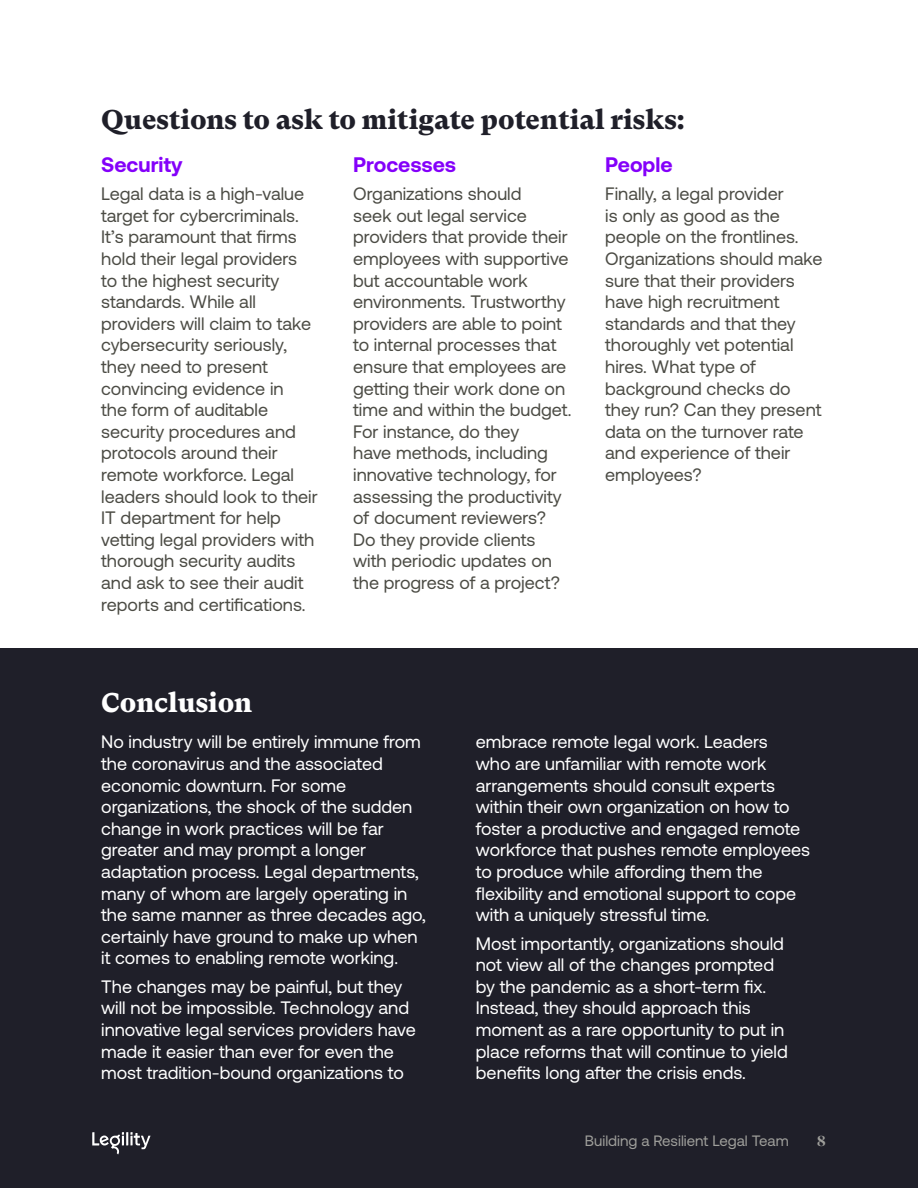
<style>
.page{position:relative;width:918px;height:1188px;background:#fff}
.page>*{position:absolute;margin:0;border:0;box-sizing:border-box;transform-origin:0 0}
.t1{font:900 27px "GT Super Text";color:#1f1f29}
.t2{font:900 27px "GT Super Text";letter-spacing:-.005em;color:#fff}
.t3{font:700 21px "Aeonik";color:#8400fa}
.t4{font:18px/21.6px "Aeonik";color:#4c4c45}
.t5{font:18px/21.6px "Aeonik";color:#fff}
.t6{font:15px "Aeonik";color:#9f9f9b}
.t7{font:700 15px "GT Super Display";color:#9f9f9b}
</style>
<div class="page">
<div style="left:0;top:648px;width:918px;height:540px;background:#1f1f29"></div>
<svg style="left:92px;top:1132px;width:59px;height:22px"></svg>
<h1 class="t1" style="left:101px;top:104px;width:585px">Questions to ask to mitigate potential risks:</h1>
<p class="t3" style="left:101px;top:152px;width:83px">Security</p>
<p class="t4" style="left:101px;top:183px;width:218px">Legal data is a high-value target for cybercriminals.<br>It’s paramount that firms hold their legal providers to the highest security standards. While all providers will claim to take cybersecurity seriously, they need to present convincing evidence in<br>the form of auditable security procedures and protocols around their remote workforce. Legal leaders should look to their<br>IT department for help vetting legal providers with thorough security audits and ask to see their audit reports and certifications.</p>
<p class="t3" style="left:353px;top:152px;width:105px">Processes</p>
<p class="t4" style="left:353px;top:183px;width:220px">Organizations should<br>seek out legal service providers that provide their employees with supportive but accountable work environments. Trustworthy providers are able to point to internal processes that ensure that employees are getting their work done on time and within the budget.<br>For instance, do they<br>have methods, including innovative technology, for assessing the productivity of document reviewers?<br>Do they provide clients with periodic updates on the progress of a project?</p>
<p class="t3" style="left:605px;top:152px;width:69px">People</p>
<p class="t4" style="left:605px;top:183px;width:219px">Finally, a legal provider<br>is only as good as the people on the frontlines.<br>Organizations should make sure that their providers have high recruitment standards and that they thoroughly vet potential hires. What type of background checks do they run? Can they present data on the turnover rate and experience of their employees?</p>
<h1 class="t2" style="left:101px;top:687px;width:153px">Conclusion</h1>
<p class="t5" style="left:101px;top:731px;width:326px">No industry will be entirely immune from the coronavirus and the associated economic downturn. For some organizations, the shock of the sudden change in work practices will be far greater and may prompt a longer adaptation process. Legal departments, many of whom are largely operating in the same manner as three decades ago, certainly have ground to make up when it comes to enabling remote working.</p>
<p class="t5" style="left:101px;top:976px;width:316px">The changes may be painful, but they will not be impossible. Technology and innovative legal services providers have made it easier than ever for even the most tradition-bound organizations to</p>
<p class="t5" style="left:476px;top:731px;width:336px">embrace remote legal work. Leaders<br>who are unfamiliar with remote work arrangements should consult experts within their own organization on how to foster a productive and engaged remote workforce that pushes remote employees to produce while affording them the flexibility and emotional support to cope with a uniquely stressful time.</p>
<p class="t5" style="left:476px;top:932px;width:313px">Most importantly, organizations should not view all of the changes prompted by the pandemic as a short-term fix.<br>Instead, they should approach this moment as a rare opportunity to put in place reforms that will continue to yield benefits long after the crisis ends.</p>
<p class="t6" style="left:585px;top:1133px;width:205px">Building a Resilient Legal Team</p>
<p class="t7" style="left:817px;top:1133px;width:10px">8</p>
</div>
